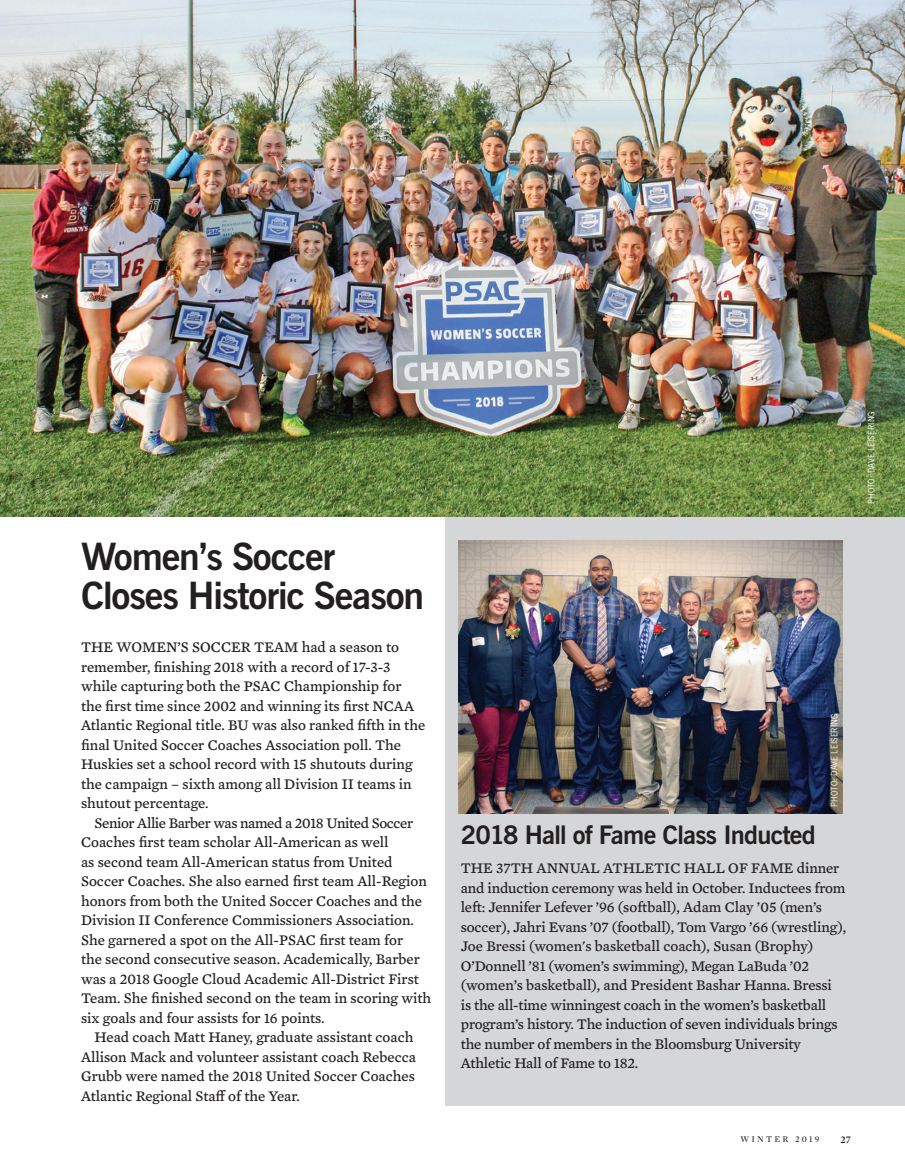
<style>
.page{position:relative;width:905px;height:1175px;background:#fff}
.page>*{position:absolute;margin:0;border:0;box-sizing:border-box;transform-origin:0 0}
.Paragraph_Style_1{font:700 37.5px/39px "News Gothic";letter-spacing:-.03em;color:#231f20}
.Paragraph_Style_1-2{font:700 25.5px "News Gothic";letter-spacing:-.03em;color:#231f20}
.Paragraph_Style_1-3{font:15px/19.5px "Mercury Text G4";color:#231f20}
.t1{font:600 10.5px "Mercury Display";color:#231f20}
.t2{font:9px "News Gothic";letter-spacing:.01em;color:#fff;scale:.9 1}
.t3{font:9px "Mercury Display";letter-spacing:.25em;color:#231f20}
</style>
<div class="page">
<div style="left:445px;top:517px;width:459px;height:588px;background:#d5d6d7"></div>
<img style="left:458px;top:540px;width:384px;height:273px">
<img style="left:0;top:0;width:904px;height:517px">
<p class="Paragraph_Style_1" style="left:81px;top:538px;width:345px">Women’s Soccer<br>Closes Historic Season</p>
<p class="Paragraph_Style_1-3" style="left:81px;top:636px;width:346px">THE WOMEN’S SOCCER TEAM had a season to remember, finishing 2018 with a record of 17-3-3 while capturing both the PSAC Championship for the first time since 2002 and winning its first NCAA Atlantic Regional title. BU was also ranked fifth in the final United Soccer Coaches Association poll. The Huskies set a school record with 15 shutouts during the campaign – sixth among all Division II teams in shutout percentage.</p>
<p class="Paragraph_Style_1-3" style="left:81px;top:812px;width:352px;text-indent:14px">Senior Allie Barber was named a 2018 United Soccer Coaches first team scholar All-American as well<br>as second team All-American status from United Soccer Coaches. She also earned first team All-Region honors from both the United Soccer Coaches and the Division II Conference Commissioners Association.<br>She garnered a spot on the All-PSAC first team for<br>the second consecutive season. Academically, Barber was a 2018 Google Cloud Academic All-District First Team. She finished second on the team in scoring with six goals and four assists for 16 points.</p>
<p class="Paragraph_Style_1-3" style="left:81px;top:1026px;width:336px;text-indent:14px">Head coach Matt Haney, graduate assistant coach Allison Mack and volunteer assistant coach Rebecca Grubb were named the 2018 United Soccer Coaches Atlantic Regional Staff of the Year.</p>
<p class="t2" style="left:865px;top:504px;width:105px;rotate:-90deg">PHOTO: DAVE LEISERING</p>
<p class="Paragraph_Style_1-2" style="left:461px;top:818px;width:356px">2018 Hall of Fame Class Inducted</p>
<p class="t2" style="left:828px;top:806px;width:105px;rotate:-90deg">PHOTO: DAVE LEISERING</p>
<p class="Paragraph_Style_1-3" style="left:461px;top:857px;width:387px">THE 37TH ANNUAL ATHLETIC HALL OF FAME dinner and induction ceremony was held in October. Inductees from left: Jennifer Lefever ’96 (softball), Adam Clay ’05 (men’s soccer), Jahri Evans ’07 (football), Tom Vargo ’66 (wrestling), Joe Bressi (women's basketball coach), Susan (Brophy)<br>O’Donnell ’81 (women’s swimming), Megan LaBuda ’02 (women’s basketball), and President Bashar Hanna. Bressi<br>is the all-time winningest coach in the women’s basketball program’s history. The induction of seven individuals brings the number of members in the Bloomsburg University Athletic Hall of Fame to 182.</p>
<p class="t3" style="left:740px;top:1132px;width:80px">WINTER 2019</p>
<p class="t1" style="left:840px;top:1131px;width:12px">27</p>
</div>
